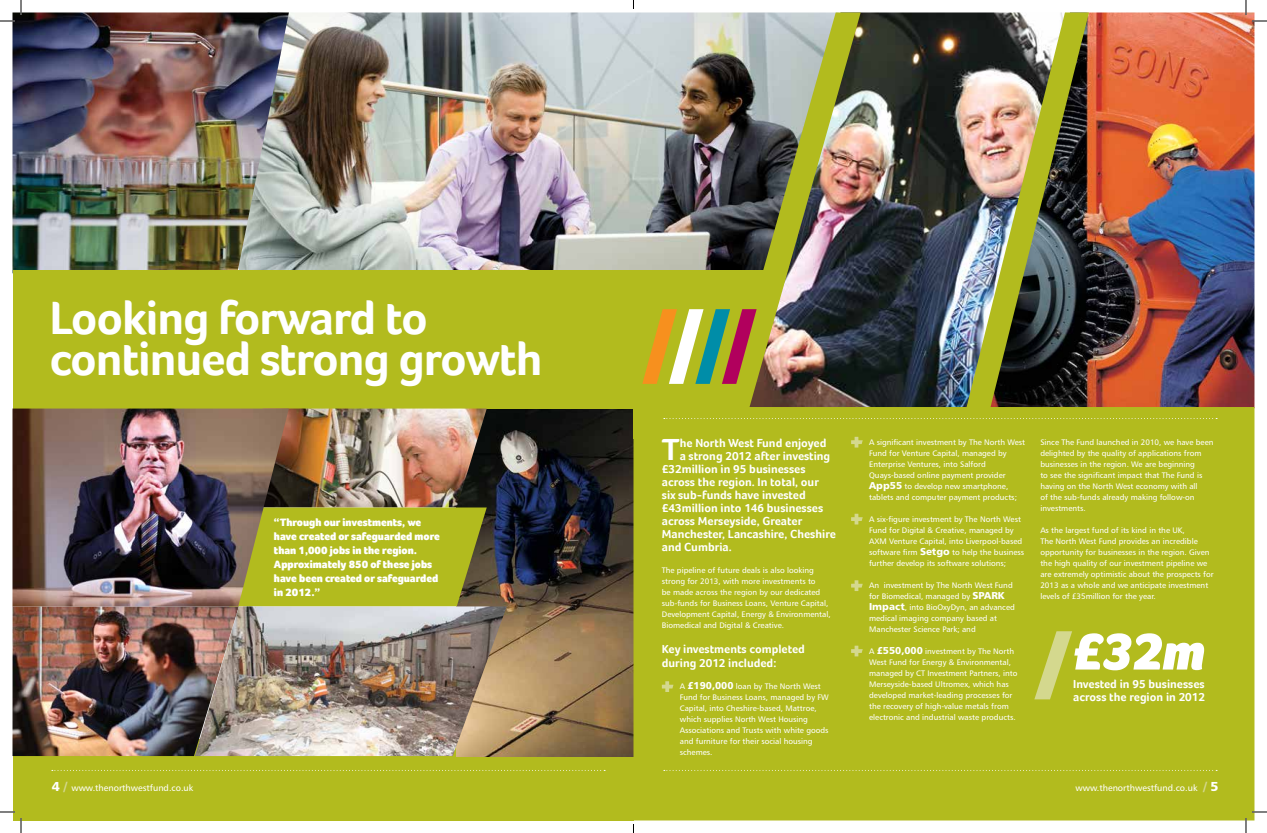
<style>
.page{position:relative;width:1267px;height:833px;background:#fff}
.page>*{position:absolute;margin:0;border:0;box-sizing:border-box;transform-origin:0 0}
.t1{font:italic 900 54px "Foco";color:#fff}
.t2{font:700 47.9px/41.4px "Foco";letter-spacing:-.025em;color:#fff}
.t3{font:700 31.3px "Foco";color:#fff}
.t4{font:700 12px/14px "Foco";color:#fff}
.t5{font:900 11px/14px "Foco";color:#fff}
.t6{font:9px "Humanist 777 BT Roman B";color:#fff}
.t7{font:8px/11px "Humanist 777 BT Roman B";color:#fff}
.s1{font-family:"Humanist 777 BT Black B";font-size:10px}
.s2{font-family:"Humanist 777 BT Black B";font-size:13px}
.s3{font-family:"Humanist 777 BT Black B";font-size:13px;color:#d4d88e}
</style>
<div class="page">
<div style="left:12px;top:739px;width:621px;height:81px;background:#b2bb1e"></div>
<img style="left:289px;top:12px;width:344px;height:258px">
<img style="left:12px;top:12px;width:277px;height:258px">
<img style="left:487px;top:408px;width:146px;height:348px">
<div style="left:12px;top:270px;width:621px;height:138px;background:#b2bb1e"></div>
<img style="left:633px;top:12px;width:621px;height:808px">
<svg style="left:1034px;top:631px;width:38px;height:68px;background:#bfc64b"></svg>
<img style="left:12px;top:606px;width:183px;height:150px">
<img style="left:289px;top:408px;width:198px;height:99px">
<svg style="left:289px;top:507px;width:198px;height:99px;background:#aab220"></svg>
<img style="left:12px;top:408px;width:277px;height:198px">
<img style="left:195px;top:606px;width:312px;height:150px">
<div style="left:633px;top:358px;width:12px;height:81px;background:#b2bb1e"></div>
<svg style="left:642px;top:309px;width:114px;height:75px;background:#ada053"></svg>
<svg style="left:664px;top:770px;width:553px;height:1px"></svg>
<svg style="left:52px;top:770px;width:553px;height:1px"></svg>
<img style="left:964px;top:12px;width:125px;height:408px">
<svg style="left:662px;top:681px;width:11px;height:11px"></svg>
<svg style="left:851px;top:646px;width:11px;height:10px"></svg>
<svg style="left:851px;top:580px;width:11px;height:11px"></svg>
<svg style="left:851px;top:514px;width:11px;height:10px"></svg>
<svg style="left:851px;top:437px;width:11px;height:10px"></svg>
<svg style="left:664px;top:418px;width:553px;height:1px"></svg>
<svg style="left:1252px;top:20px;width:15px;height:2px"></svg>
<svg style="left:1252px;top:811px;width:15px;height:2px"></svg>
<svg style="left:0;top:0;width:22px;height:22px"></svg>
<svg style="left:0;top:811px;width:22px;height:22px"></svg>
<svg style="left:1245px;top:0;width:1px;height:15px"></svg>
<svg style="left:1245px;top:818px;width:1px;height:15px"></svg>
<h2 class="t2" style="left:49px;top:296px;width:495px">Looking forward to continued strong growth</h2>
<h3 class="t5" style="left:274px;top:515px;width:167px">“Through our investments, we have created or safeguarded more than 1,000 jobs in the region.<br>Approximately 850 of these jobs have been created or safeguarded in 2012.”</h3>
<h3 class="t3" style="left:662px;top:431px;width:19px">T</h3>
<h3 class="t4" style="left:679px;top:436px;width:148px">he North West Fund enjoyed</h3>
<h3 class="t4" style="left:679px;top:449px;width:152px">a strong 2012 after investing</h3>
<h3 class="t4" style="left:662px;top:462px;width:145px">£32million in 95 businesses</h3>
<h3 class="t4" style="left:662px;top:475px;width:159px">across the region. In total, our</h3>
<h3 class="t4" style="left:662px;top:488px;width:145px">six sub-funds have invested</h3>
<h3 class="t4" style="left:662px;top:501px;width:163px">£43million into 146 businesses</h3>
<h3 class="t4" style="left:662px;top:514px;width:142px">across Merseyside, Greater</h3>
<h3 class="t4" style="left:662px;top:527px;width:176px">Manchester, Lancashire, Cheshire</h3>
<h3 class="t4" style="left:662px;top:540px;width:71px">and Cumbria.</h3>
<p class="t7" style="left:662px;top:565px;width:170px">The pipeline of future deals is also looking strong for 2013, with more investments to<br>be made across the region by our dedicated sub-funds for Business Loans, Venture Capital, Development Capital, Energy &amp; Environmental, Biomedical and Digital &amp; Creative.</p>
<h3 class="t4" style="left:662px;top:642px;width:145px">Key investments completed during 2012 included:</h3>
<p class="t7" style="left:680px;top:681px;width:150px;text-indent:-18px">• A <span class="s1">£190,000</span> loan by The North West Fund for Business Loans, managed by FW Capital, into Cheshire-based, Mattroe, which supplies North West Housing Associations and Trusts with white goods and furniture for their social housing schemes.</p>
<p class="t7" style="left:869px;top:437px;width:158px;text-indent:-18px">• A significant investment by The North West Fund for Venture Capital, managed by Enterprise Ventures, into Salford Quays-based online payment provider <span class="s1">App55</span> to develop new smartphone, tablets and computer payment products;</p>
<p class="t7" style="left:869px;top:514px;width:157px;text-indent:-18px">• A six-figure investment by The North West Fund for Digital &amp; Creative, managed by AXM Venture Capital, into Liverpool-based software firm <span class="s1">Setgo</span> to help the business further develop its software solutions;</p>
<p class="t7" style="left:869px;top:580px;width:147px;text-indent:-18px">• An investment by The North West Fund for Biomedical, managed by <span class="s1">SPARK Impact</span>, into BioOxyDyn, an advanced medical imaging company based at Manchester Science Park; and</p>
<p class="t7" style="left:869px;top:646px;width:150px;text-indent:-18px">• A <span class="s1">£550,000</span> investment by The North West Fund for Energy &amp; Environmental, managed by CT Investment Partners, into Merseyside-based Ultromex, which has developed market-leading processes for the recovery of high-value metals from electronic and industrial waste products.</p>
<p class="t7" style="left:1040px;top:437px;width:175px">Since The Fund launched in 2010, we have been delighted by the quality of applications from businesses in the region. We are beginning<br>to see the significant impact that The Fund is having on the North West economy with all<br>of the sub-funds already making follow-on investments.</p>
<p class="t7" style="left:1040px;top:525px;width:175px">As the largest fund of its kind in the UK,<br>The North West Fund provides an incredible opportunity for businesses in the region. Given the high quality of our investment pipeline we are extremely optimistic about the prospects for 2013 as a whole and we anticipate investment levels of £35million for the year.</p>
<h1 class="t1" style="left:1069px;top:620px;width:136px">£32m</h1>
<h3 class="t4" style="left:1073px;top:677px;width:133px;line-height:13px">Invested in 95 businesses across the region in 2012</h3>
<p class="t6" style="left:52px;top:783px;width:143px"><span class="s2">4</span> <span class="s3">/</span> www.thenorthwestfund.co.uk</p>
<p class="t6" style="left:1075px;top:783px;width:145px">www.thenorthwestfund.co.uk <span class="s3">/</span> <span class="s2">5</span></p>
</div>
